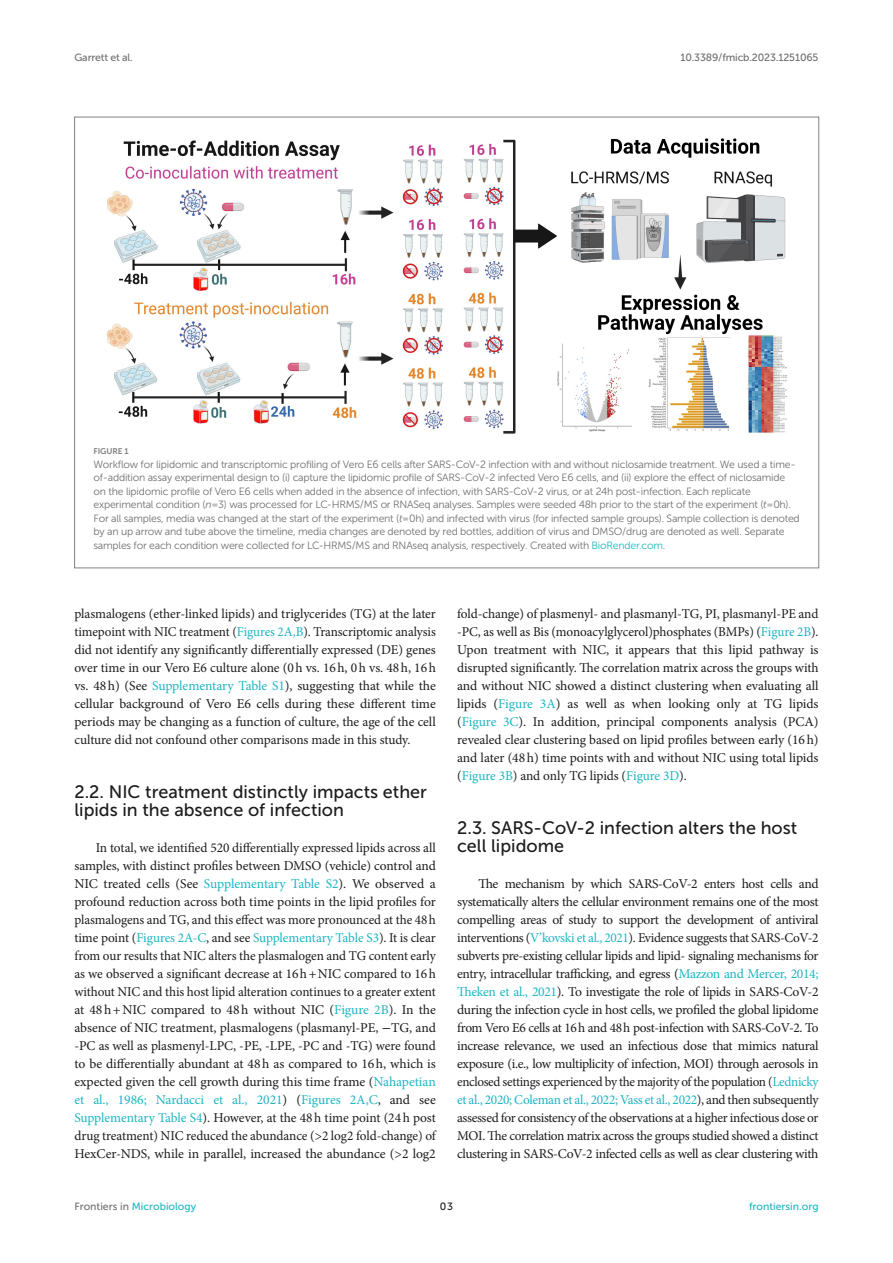
<style>
.page{position:relative;width:893px;height:1263px;background:#fff}
.page>*{position:absolute;margin:0;border:0;box-sizing:border-box;transform-origin:0 0}
.HEAD_2{font:18px/18px "Museo Sans 500";color:#1b1c1b}
.TEXT_FLUSH{font:13.5px/18px "Minion Pro";letter-spacing:-.01em;color:#1b1c1b;text-align:justify}
.FIG_LEG{font:10.5px/13.5px "Museo Sans 300";letter-spacing:-.02em;color:#706f70}
.t1{font:10.5px "Museo Sans 500";letter-spacing:-.015em;color:#706f70}
.t2{font:10.5px "Museo Sans 500";color:#1db5c3}
.t3{font:10.5px "Museo Sans 500";color:#1b1c1b}
.FIG_HD{font:8.25px "Museo Sans 700";letter-spacing:-.01em;color:#7e7f7f}
.s1{font-style:italic}
.s2{color:#1db5c3}
.s3{font-family:"STIX General"}
.s4{color:#706f70}
</style>
<div class="page">
<img style="left:106px;top:138px;width:682px;height:296px">
<p class="t1" style="left:74px;top:51px;width:60px">Garrett et al.</p>
<p class="t1" style="left:680px;top:51px;width:140px">10.3389/fmicb.2023.1251065</p>
<p class="FIG_HD" style="left:94px;top:447px;width:37px">FIGURE 1</p>
<p class="FIG_LEG" style="left:94px;top:458px;width:708px">Workflow for lipidomic and transcriptomic profiling of Vero E6 cells after SARS-CoV-2 infection with and without niclosamide treatment. We used a time&shy;of-addition assay experimental design to (i) capture the lipidomic profile of SARS-CoV-2 infected Vero E6 cells, and (ii) explore the effect of niclosamide on the lipidomic profile of Vero E6 cells when added in the absence of infection, with SARS-CoV-2 virus, or at 24 h post-infection. Each replicate experimental condition (<span class="s1">n</span> = 3) was processed for LC-HRMS/MS or RNASeq analyses. Samples were seeded 48 h prior to the start of the experiment (<span class="s1">t</span> = 0 h).<br>For all samples, media was changed at the start of the experiment (<span class="s1">t</span> = 0 h) and infected with virus (for infected sample groups). Sample collection is denoted by an up arrow and tube above the timeline, media changes are denoted by red bottles, addition of virus and DMSO/drug are denoted as well. Separate samples for each condition were collected for LC-HRMS/MS and RNAseq analysis, respectively. Created with <span class="s2">BioRender.com</span>.</p>
<p class="TEXT_FLUSH" style="left:74px;top:605px;width:363px">plasmalogens (ether-linked lipids) and triglycerides (TG) at the later timepoint with NIC treatment (<span class="s2">Figures 2A,B</span>). Transcriptomic analysis did not identify any significantly differentially expressed (DE) genes over time in our Vero E6 culture alone (0h vs. 16h, 0h vs. 48h, 16h vs. 48h) (See <span class="s2">Supplementary Table S1</span>), suggesting that while the cellular background of Vero E6 cells during these different time periods may be changing as a function of culture, the age of the cell culture did not confound other comparisons made in this study.</p>
<p class="HEAD_2" style="left:74px;top:783px;width:354px">2.2. NIC treatment distinctly impacts ether lipids in the absence of infection</p>
<p class="TEXT_FLUSH" style="left:74px;top:839px;width:363px;text-indent:21px">In total, we identified 520 differentially expressed lipids across all samples, with distinct profiles between DMSO (vehicle) control and NIC treated cells (See <span class="s2">Supplementary Table S2</span>). We observed a profound reduction across both time points in the lipid profiles for plasmalogens and TG, and this effect was more pronounced at the 48h time point (<span class="s2">Figures 2A-C</span>, and see <span class="s2">Supplementary Table S3</span>). It is clear from our results that NIC alters the plasmalogen and TG content early as we observed a significant decrease at 16h+NIC compared to 16h without NIC and this host lipid alteration continues to a greater extent at 48h+NIC compared to 48h without NIC (<span class="s2">Figure 2B</span>). In the absence of NIC treatment, plasmalogens (plasmanyl-PE, <span class="s3">−</span>TG, and -PC as well as plasmenyl-LPC, -PE, -LPE, -PC and -TG) were found to be differentially abundant at 48h as compared to 16h, which is expected given the cell growth during this time frame (<span class="s2">Nahapetian et al., 1986; Nardacci et al., 2021</span>) (<span class="s2">Figures 2A,C</span>, and see <span class="s2">Supplementary Table S4</span>). However, at the 48h time point (24h post drug treatment) NIC reduced the abundance (&gt;2 log2 fold-change) of HexCer-NDS, while in parallel, increased the abundance (&gt;2 log2</p>
<p class="TEXT_FLUSH" style="left:457px;top:605px;width:363px">fold-change) of plasmenyl- and plasmanyl-TG, PI, plasmanyl-PE and -PC, as well as Bis (monoacylglycerol)phosphates (BMPs) (<span class="s2">Figure 2B</span>).<br>Upon treatment with NIC, it appears that this lipid pathway is disrupted significantly. The correlation matrix across the groups with and without NIC showed a distinct clustering when evaluating all lipids (<span class="s2">Figure 3A</span>) as well as when looking only at TG lipids (<span class="s2">Figure 3C</span>). In addition, principal components analysis (PCA) revealed clear clustering based on lipid profiles between early (16h) and later (48h) time points with and without NIC using total lipids (<span class="s2">Figure 3B</span>) and only TG lipids (<span class="s2">Figure 3D</span>).</p>
<p class="HEAD_2" style="left:457px;top:819px;width:342px">2.3. SARS-CoV-2 infection alters the host cell lipidome</p>
<p class="TEXT_FLUSH" style="left:457px;top:875px;width:363px;text-indent:21px">The mechanism by which SARS-CoV-2 enters host cells and systematically alters the cellular environment remains one of the most compelling areas of study to support the development of antiviral interventions (<span class="s2">V’kovski et al., 2021</span>). Evidence suggests that SARS-CoV-2 subverts pre-existing cellular lipids and lipid- signaling mechanisms for entry, intracellular trafficking, and egress (<span class="s2">Mazzon and Mercer, 2014; Theken et al., 2021</span>). To investigate the role of lipids in SARS-CoV-2 during the infection cycle in host cells, we profiled the global lipidome from Vero E6 cells at 16h and 48h post-infection with SARS-CoV-2. To increase relevance, we used an infectious dose that mimics natural exposure (i.e., low multiplicity of infection, MOI) through aerosols in enclosed settings experienced by the majority of the population (<span class="s2">Lednicky et al., 2020; Coleman et al., 2022; Vass et al., 2022</span>), and then subsequently assessed for consistency of the observations at a higher infectious dose or MOI. The correlation matrix across the groups studied showed a distinct clustering in SARS-CoV-2 infected cells as well as clear clustering with</p>
<p class="t2" style="left:74px;top:1200px;width:123px"><span class="s4">Frontiers in</span> Microbiology</p>
<p class="t3" style="left:440px;top:1200px;width:15px">03</p>
<p class="t2" style="left:749px;top:1200px;width:71px">frontiersin.org</p>
</div>
